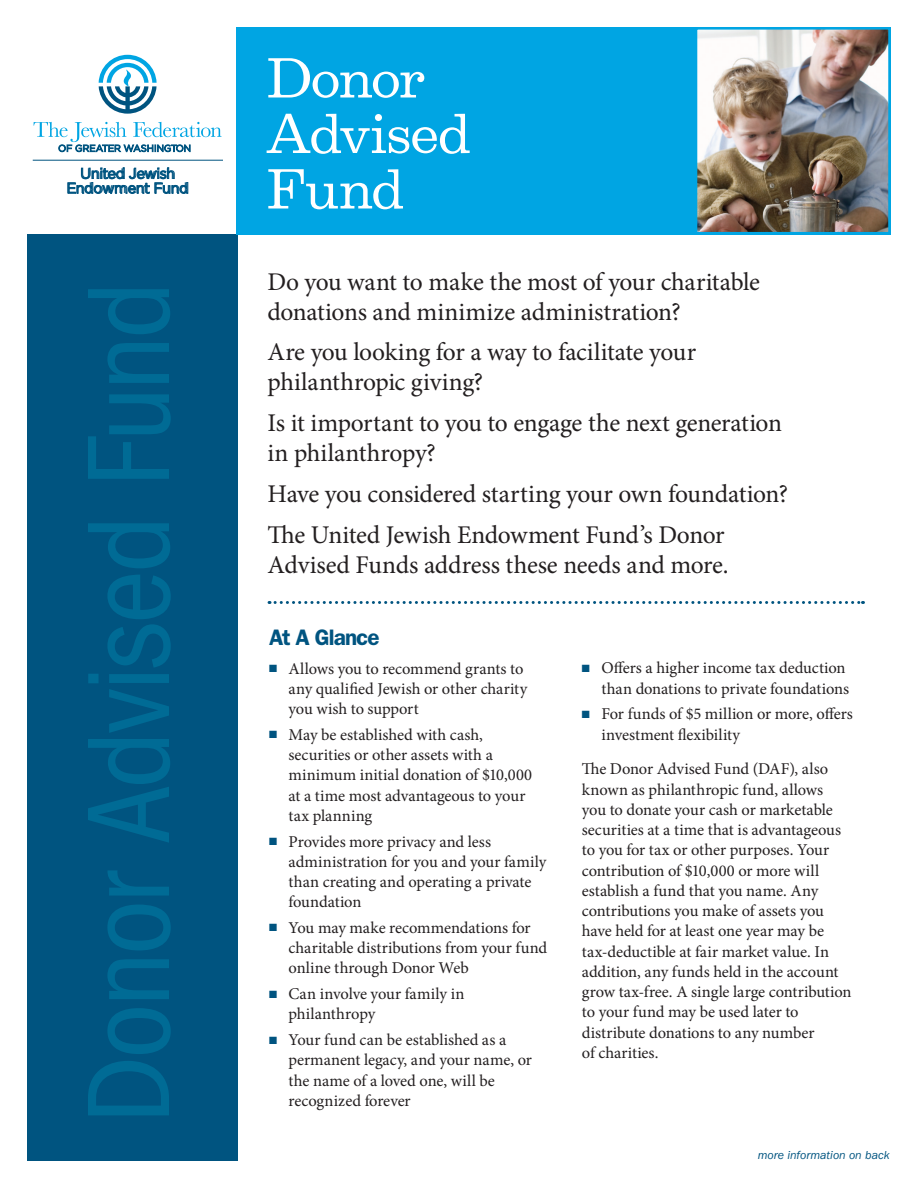
<style>
.page{position:relative;width:918px;height:1188px;background:#fff}
.page>*{position:absolute;margin:0;border:0;box-sizing:border-box;transform-origin:0 0}
.t1{font:condensed 121.5px "ITC Franklin Gothic Std";letter-spacing:-.035em;color:#006b95}
.title{font:51px/55.5px "Belizio";letter-spacing:-.02em;color:#fff}
.questions{font:25.5px/30px "Minion Pro";letter-spacing:-.01em;color:#231f20}
.subhead_1{font:600 22.5px "ITC Franklin Gothic Std";letter-spacing:-.045em;color:#005480}
.body_text_bullet{font:16.5px/20.2px "Minion Pro";letter-spacing:-.005em;color:#231f20}
.body_text{font:16.5px/20.2px "Minion Pro";letter-spacing:-.005em;color:#231f20}
.t2{font:14.85px/14.9px "Arial";letter-spacing:.015em;color:#005480;text-align:center}
.t3{font:italic 12px "ITC Franklin Gothic Std";color:#005480}
.s1{color:#005480}
</style>
<div class="page">
<div style="left:27px;top:235px;width:210px;height:926px;background:#005480"></div>
<div style="left:237px;top:27px;width:654px;height:208px;background:#00a5e3"></div>
<svg style="left:269px;top:601px;width:594px;height:3px"></svg>
<img style="left:699px;top:31px;width:188px;height:200px">
<div style="left:695px;top:27px;width:196px;height:208px;border:3px solid #00a5e3"></div>
<svg style="left:34px;top:122px;width:188px;height:30px"></svg>
<svg style="left:99px;top:55px;width:58px;height:59px"></svg>
<hr style="left:33px;top:160px;width:190px;height:1px;background:#005480">
<svg style="left:68px;top:168px;width:120px;height:26px"></svg>
<p class="t2" style="left:67px;top:166px;width:122px">United Jewish<br>Endowment Fund</p>
<p class="t1" style="left:61px;top:1124px;width:844px;rotate:-90deg">Donor Advised Fund</p>
<p class="title" style="left:266px;top:50px;width:206px">Donor<br>Advised<br>Fund</p>
<p class="questions" style="left:268px;top:267px;width:494px">Do you want to make the most of your charitable donations and minimize administration?</p>
<p class="questions" style="left:268px;top:337px;width:430px">Are you looking for a way to facilitate your philanthropic giving?</p>
<p class="questions" style="left:268px;top:408px;width:516px">Is it important to you to engage the next generation in philanthropy?</p>
<p class="questions" style="left:268px;top:479px;width:522px">Have you considered starting your own foundation?</p>
<p class="questions" style="left:268px;top:520px;width:463px">The United Jewish Endowment Fund’s Donor<br>Advised Funds address these needs and more.</p>
<p class="subhead_1" style="left:269px;top:624px;width:112px">At A Glance</p>
<p class="body_text_bullet" style="left:289px;top:658px;width:240px;text-indent:-20px"><span class="s1">■</span> Allows you to recommend grants to any qualified Jewish or other charity you wish to support</p>
<p class="body_text_bullet" style="left:289px;top:725px;width:245px;text-indent:-20px"><span class="s1">■</span> May be established with cash, securities or other assets with a minimum initial donation of $10,000 at a time most advantageous to your tax planning</p>
<p class="body_text_bullet" style="left:289px;top:831px;width:259px;text-indent:-20px"><span class="s1">■</span> Provides more privacy and less administration for you and your family than creating and operating a private foundation</p>
<p class="body_text_bullet" style="left:289px;top:918px;width:260px;text-indent:-20px"><span class="s1">■</span> You may make recommendations for charitable distributions from your fund online through Donor Web</p>
<p class="body_text_bullet" style="left:289px;top:984px;width:177px;text-indent:-20px"><span class="s1">■</span> Can involve your family in philanthropy</p>
<p class="body_text_bullet" style="left:289px;top:1030px;width:245px;text-indent:-20px"><span class="s1">■</span> Your fund can be established as a permanent legacy, and your name, or the name of a loved one, will be recognized forever</p>
<p class="body_text_bullet" style="left:582px;top:658px;width:269px;text-align:right"><span class="s1">■</span> Offers a higher income tax deduction than donations to private foundations</p>
<p class="body_text_bullet" style="left:601px;top:704px;width:253px;text-indent:-20px"><span class="s1">■</span> For funds of $5 million or more, offers investment flexibility</p>
<p class="body_text" style="left:582px;top:759px;width:271px">The Donor Advised Fund (DAF), also known as philanthropic fund, allows<br>you to donate your cash or marketable securities at a time that is advantageous to you for tax or other purposes. Your contribution of $10,000 or more will establish a fund that you name. Any contributions you make of assets you have held for at least one year may be tax-deductible at fair market value. In addition, any funds held in the account grow tax-free. A single large contribution to your fund may be used later to distribute donations to any number<br>of charities.</p>
<p class="t3" style="left:758px;top:1149px;width:133px">more information on back</p>
</div>
